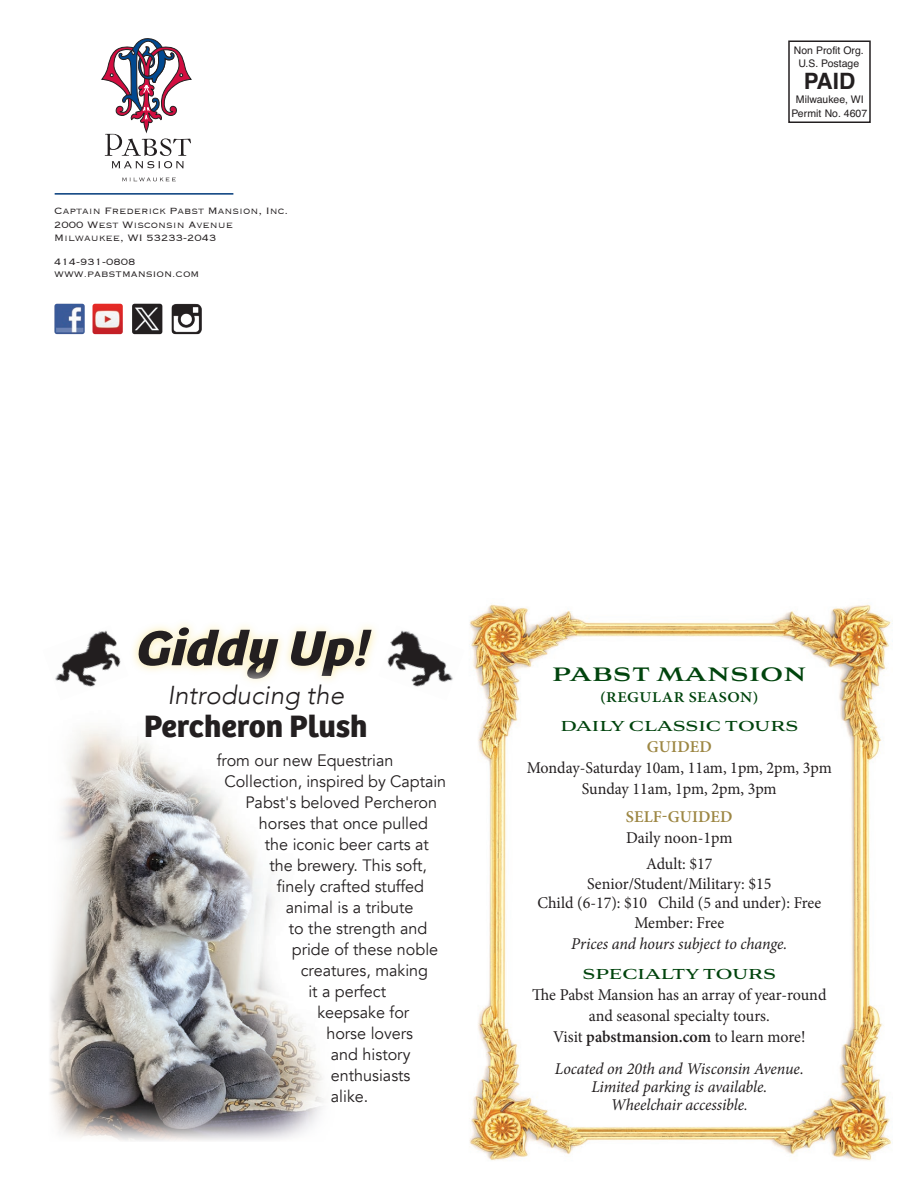
<style>
.page{position:relative;width:918px;height:1188px;background:#fff}
.page>*{position:absolute;margin:0;border:0;box-sizing:border-box;transform-origin:0 0}
.t1{font:italic 700 51px "Bree";color:#231f20;scale:1.1 1}
.t2{font:700 32.1px "Bree";color:#231f20}
.t3{font:700 30px "Aviano";color:#00440d;scale:.94 1}
.t4{font:italic 300 25.95px "Avenir";color:#231f20}
.t5{font:700 22.5px "Helvetica";color:#231f20}
.t6{font:700 18px "Aviano";color:#00440d;scale:.96 1}
.t7{font:16.5px "Avenir";color:#231f20}
.t8{font:16.5px/21px "Minion Pro";letter-spacing:-.005em;color:#231f20;text-align:center}
.t9{font:italic 16.5px/18px "Minion Pro";letter-spacing:-.01em;color:#231f20;text-align:center}
.t10{font:600 16.5px "Minion Pro";letter-spacing:.01em;color:#9d8744}
.t11{font:600 15px "Minion Pro";letter-spacing:.03em;color:#00440d;scale:1.09 1}
.t12{font:300 12px/13.5px "Copperplate";color:#231f20}
.t13{font:10.5px/12.3px "Helvetica";color:#231f20;text-align:center}
.t14{font:300 10.5px "Copperplate";color:#231f20}
.s1{font-weight:600}
.s2{font-size:15.75px}
</style>
<div class="page">
<img style="left:469px;top:604px;width:424px;height:557px">
<hr style="left:55px;top:193px;width:178px;height:2px;background:#013a7a">
<img style="left:54px;top:304px;width:31px;height:30px">
<img style="left:93px;top:304px;width:30px;height:30px">
<img style="left:172px;top:304px;width:30px;height:30px">
<img style="left:132px;top:304px;width:30px;height:30px">
<svg style="left:122px;top:177px;width:54px;height:4px"></svg>
<svg style="left:102px;top:38px;width:89px;height:130px"></svg>
<div style="left:788px;top:40px;width:83px;height:83px;border:2px solid #231f20"></div>
<div style="left:129px;top:618px;width:252px;height:70px;background:#f8e385;opacity:.75"></div>
<img style="left:50px;top:668px;width:285px;height:473px">
<img style="left:378px;top:625px;width:75px;height:63px">
<img style="left:50px;top:630px;width:79px;height:71px">
<p class="t12" style="left:54px;top:204px;width:236px">Captain Frederick Pabst Mansion, Inc.<br>2000 West Wisconsin Avenue<br>Milwaukee, WI 53233-2043</p>
<p class="t12" style="left:54px;top:254px;width:83px">414-931-0808</p>
<p class="t14" style="left:54px;top:268px;width:147px">WWW.PABSTMANSION.COM</p>
<p class="t13" style="left:794px;top:45px;width:72px">Non Profit Org.<br>U.S. Postage</p>
<h3 class="t5" style="left:804px;top:63px;width:53px">PAID</h3>
<p class="t13" style="left:791px;top:93px;width:77px;line-height:14px">Milwaukee, WI<br>Permit No. 4607</p>
<h1 class="t1" style="left:133px;top:608px;width:229px">GiddyUp!</h1>
<h3 class="t4" style="left:168px;top:680px;width:178px">Introducing the</h3>
<h2 class="t2" style="left:144px;top:701px;width:225px">Percheron Plush</h2>
<p class="t7" style="left:217px;top:750px;width:178px">from our new Equestrian</p>
<p class="t7" style="left:224px;top:771px;width:223px">Collection, inspired by Captain</p>
<p class="t7" style="left:245px;top:792px;width:193px">Pabst's beloved Percheron</p>
<p class="t7" style="left:259px;top:813px;width:171px">horses that once pulled</p>
<p class="t7" style="left:265px;top:834px;width:166px">the iconic beer carts at</p>
<p class="t7" style="left:269px;top:855px;width:159px">the brewery. This soft,</p>
<p class="t7" style="left:277px;top:876px;width:149px">finely crafted stuffed</p>
<p class="t7" style="left:286px;top:897px;width:129px">animal is a tribute</p>
<p class="t7" style="left:289px;top:918px;width:140px">to the strength and</p>
<p class="t7" style="left:292px;top:939px;width:148px">pride of these noble</p>
<p class="t7" style="left:301px;top:960px;width:129px">creatures, making</p>
<p class="t7" style="left:308px;top:981px;width:79px">it a perfect</p>
<p class="t7" style="left:317px;top:1002px;width:93px">keepsake for</p>
<p class="t7" style="left:326px;top:1023px;width:88px">horse lovers</p>
<p class="t7" style="left:331px;top:1044px;width:81px">and history</p>
<p class="t7" style="left:331px;top:1065px;width:81px">enthusiasts</p>
<p class="t7" style="left:331px;top:1086px;width:39px">alike.</p>
<h3 class="t3" style="left:552px;top:658px;width:273px">pabst mansion</h3>
<p class="t11" style="left:600px;top:687px;width:147px">(REGULAR SEASON)</p>
<p class="t6" style="left:560px;top:717px;width:249px">DAILY CLASSIC TOURS</p>
<p class="t10" style="left:647px;top:736px;width:66px">GUIDED</p>
<p class="t8" style="left:527px;top:758px;width:307px">Monday-Saturday 10am, 11am, 1pm, 2pm, 3pm<br>Sunday 11am, 1pm, 2pm, 3pm</p>
<p class="t10" style="left:626px;top:805px;width:108px">SELF-GUIDED</p>
<p class="t8" style="left:626px;top:825px;width:108px;line-height:26.2px">Daily noon-1pm<br>Adult: $17</p>
<p class="t8" style="left:537px;top:874px;width:285px;line-height:19.5px">Senior/Student/Military: $15<br>Child (6-17): $10 Child (5 and under): Free<br>Member: Free</p>
<p class="t9" style="left:571px;top:934px;width:218px">Prices and hours subject to change.</p>
<p class="t6" style="left:583px;top:965px;width:203px">SPECIALTY TOURS</p>
<p class="t8" style="left:532px;top:985px;width:296px">The Pabst Mansion has an array of year-round and seasonal specialty tours.<br>Visit <span class="s1">pabstmansion.com</span> to learn more!</p>
<p class="t9" style="left:555px;top:1060px;width:250px">Located on 20th and Wisconsin Avenue.<br>Limited parking is available.<br>Wheelchair accessible<span class="s2">.</span></p>
</div>
